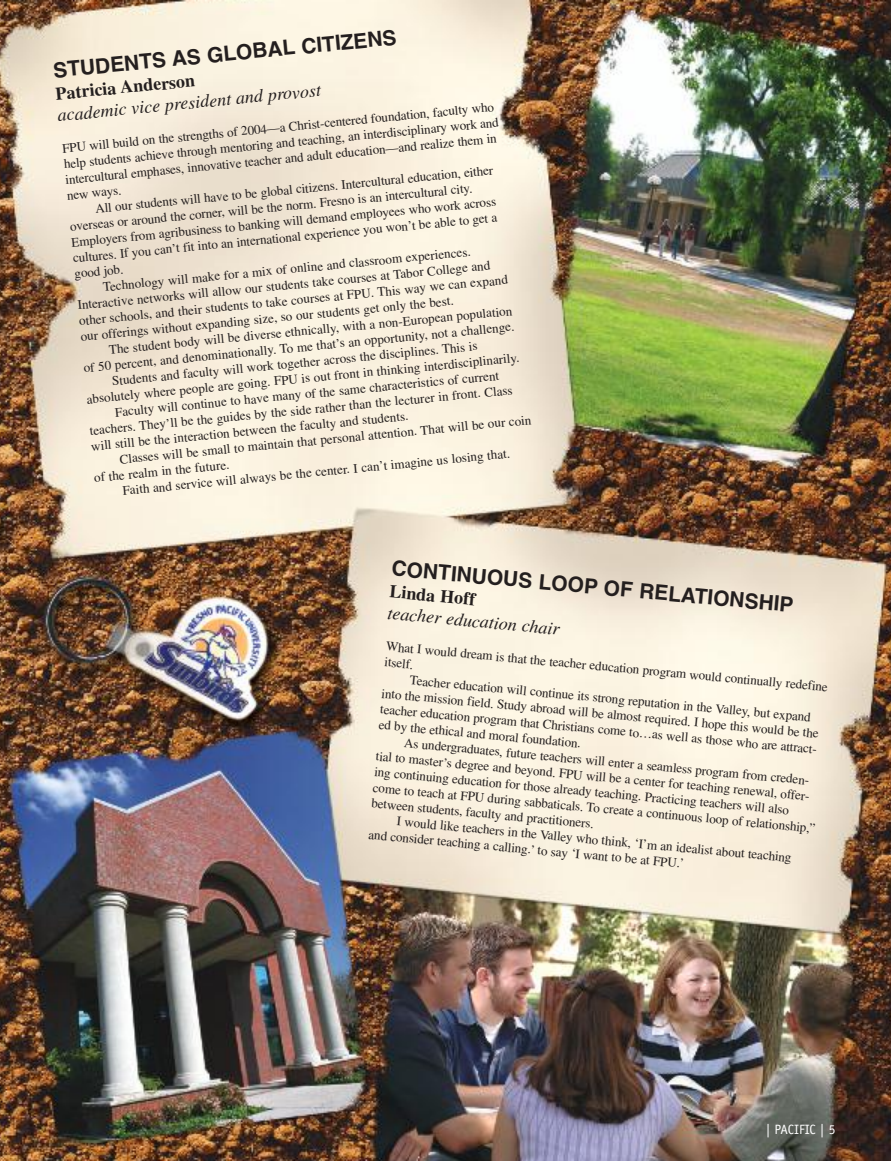
<style>
.page{position:relative;width:891px;height:1161px;background:#fff}
.page>*{position:absolute;margin:0;border:0;box-sizing:border-box;transform-origin:0 0}
.t1{font:700 21px "Helvetica";color:#241f1f}
.t2{font:italic 18px "Times";color:#241f1f}
.t3{font:700 18px "Times";color:#241f1f}
.t4{font:13.5px "Officina Sans";letter-spacing:-.01em;color:#fff}
.t5{font:13.2px/15.8px "Times";color:#241f1f}
.t6{font:13.05px/15.6px "Times";color:#241f1f}
</style>
<div class="page">
<img style="left:0;top:0;width:891px;height:1161px">
<h1 class="t1" style="left:53px;top:63px;width:346px;rotate:-6deg">STUDENTS AS GLOBAL CITIZENS</h1>
<h2 class="t3" style="left:55px;top:87px;width:141px;rotate:-6deg">Patricia Anderson</h2>
<h2 class="t2" style="left:57px;top:110px;width:266px;rotate:-6deg">academic vice president and provost</h2>
<p class="t5" style="left:62px;top:144px;width:438px;rotate:-6deg">FPU will build on the strengths of 2004—a Christ-centered foundation, faculty who help students achieve through mentoring and teaching, an interdisciplinary work and intercultural emphases, innovative teacher and adult education—and realize them in</p>
<p class="t5" style="left:93px;top:186px;width:401px;line-height:17.5px;text-indent:-27px;rotate:-6deg">new ways.<br>All our students will have to be global citizens. Intercultural education, either</p>
<p class="t5" style="left:69px;top:222px;width:428px;rotate:-6deg">overseas or around the corner, will be the norm. Fresno is an intercultural city.<br>Employers from agribusiness to banking will demand employees who work across cultures. If you can’t fit into an international experience you won’t be able to get a</p>
<p class="t5" style="left:101px;top:264px;width:371px;line-height:17.4px;text-indent:-27px;rotate:-6deg">good job.<br>Technology will make for a mix of online and classroom experiences.</p>
<p class="t5" style="left:77px;top:301px;width:432px;rotate:-6deg">Interactive networks will allow our students take courses at Tabor College and other schools, and their students to take courses at FPU. This way we can expand our offerings without expanding size, so our students get only the best.</p>
<p class="t5" style="left:108px;top:345px;width:407px;rotate:-6deg">The student body will be diverse ethnically, with a non-European population</p>
<p class="t5" style="left:83px;top:364px;width:434px;rotate:-6deg">of 50 percent, and denominationally. To me that’s an opportunity, not a challenge.</p>
<p class="t5" style="left:112px;top:376px;width:369px;rotate:-6deg">Students and faculty will work together across the disciplines. This is</p>
<p class="t5" style="left:86px;top:395px;width:436px;rotate:-6deg">absolutely where people are going. FPU is out front in thinking interdisciplinarily.</p>
<p class="t5" style="left:115px;top:408px;width:387px;rotate:-6deg">Faculty will continue to have many of the same characteristics of current</p>
<p class="t5" style="left:89px;top:426px;width:426px;rotate:-6deg">teachers. They’ll be the guides by the side rather than the lecturer in front. Class</p>
<p class="t5" style="left:91px;top:441px;width:320px;rotate:-6deg">will still be the interaction between the faculty and students.</p>
<p class="t5" style="left:92px;top:458px;width:442px;line-height:14.4px;text-indent:27px;rotate:-6deg">Classes will be small to maintain that personal attention. That will be our coin of the realm in the future.</p>
<p class="t5" style="left:122px;top:486px;width:391px;rotate:-6deg">Faith and service will always be the center. I can’t imagine us losing that.</p>
<h1 class="t1" style="left:392px;top:560px;width:405px;rotate:5deg">CONTINUOUS LOOP OF RELATIONSHIP</h1>
<h2 class="t3" style="left:390px;top:584px;width:87px;rotate:5deg">Linda Hoff</h2>
<h2 class="t2" style="left:388px;top:607px;width:174px;rotate:5deg">teacher education chair</h2>
<p class="t6" style="left:386px;top:642px;width:445px;line-height:14.7px;rotate:5deg">What I would dream is that the teacher education program would continually redefine itself.</p>
<p class="t6" style="left:383px;top:673px;width:442px;text-indent:27px;rotate:5deg">Teacher education will continue its strong reputation in the Valley, but expand into the mission field. Study abroad will be almost required. I hope this would be the teacher education program that Christians come to…as well as those who are attract&shy;ed by the ethical and moral foundation.</p>
<p class="t6" style="left:405px;top:738px;width:410px;rotate:5deg">As undergraduates, future teachers will enter a seamless program from creden-</p>
<p class="t6" style="left:376px;top:751px;width:439px;rotate:5deg">tial to master’s degree and beyond. FPU will be a center for teaching renewal, offer-</p>
<p class="t6" style="left:375px;top:767px;width:418px;rotate:5deg">ing continuing education for those already teaching. Practicing teachers will also</p>
<p class="t6" style="left:373px;top:782px;width:446px;rotate:5deg">come to teach at FPU during sabbaticals. To create a continuous loop of relationship,”</p>
<p class="t6" style="left:372px;top:797px;width:225px;rotate:5deg">between students, faculty and practitioners.</p>
<p class="t6" style="left:397px;top:816px;width:398px;rotate:5deg">I would like teachers in the Valley who think, ‘I’m an idealist about teaching</p>
<p class="t6" style="left:369px;top:829px;width:318px;rotate:5deg">and consider teaching a calling.’ to say ‘I want to be at FPU.’</p>
<p class="t4" style="left:766px;top:1124px;width:71px">| PACIFIC | 5</p>
</div>
